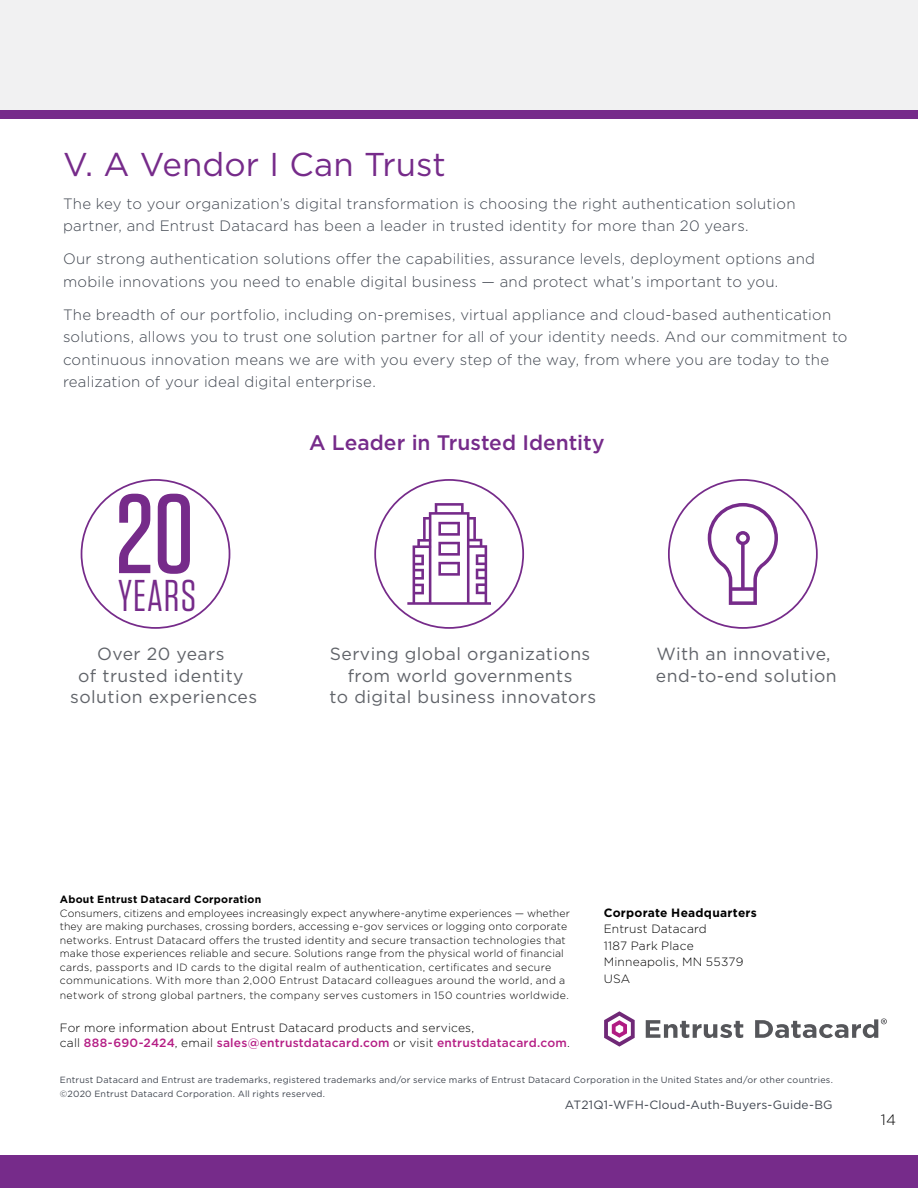
<style>
.page{position:relative;width:918px;height:1188px;background:#fff}
.page>*{position:absolute;margin:0;border:0;box-sizing:border-box;transform-origin:0 0}
.t1{font:500 112.5px "Tungsten";color:#762b8a}
.t2{font:44.4px "Tungsten";letter-spacing:.025em;color:#762b8a}
.t3{font:33.15px "Gotham";color:#762b8a}
.t4{font:500 21.15px "Gotham";color:#762b8a}
.t5{font:500 21px "Gotham";color:#762b8a}
.t6{font:17.55px/21.1px "Gotham";letter-spacing:.025em;color:#61646a;text-align:center}
.t7{font:300 15.15px/22.6px "Gotham";letter-spacing:.015em;color:#3f454f}
.t8{font:300 15.15px "Gotham";color:#000}
.Body{font:300 15px/22.5px "Gotham";letter-spacing:.015em;color:#3f454f}
.t9{font:300 15px "Gotham";color:#000}
.t10{font:300 12px/16.5px "Gotham";letter-spacing:.015em;color:#000}
.t11{font:12px "Gotham";letter-spacing:.015em;color:#3f454f}
.t12{font:700 12px "Gotham";letter-spacing:.02em;color:#000}
.t13{font:300 10.5px/13.5px "Gotham";letter-spacing:.02em;color:#000}
.t14{font:700 10.5px "Gotham";letter-spacing:.025em;color:#000}
.t15{font:9px/13.5px "Gotham";letter-spacing:.025em;color:#3f454f}
.s1{font-weight:500;color:#b51e85}
</style>
<div class="page">
<div style="left:0;top:78px;width:918px;height:40px;background:#762b8a"></div>
<div style="left:0;top:0;width:918px;height:110px;background:#f1f1f2"></div>
<div style="left:0;top:1155px;width:918px;height:33px;background:#762b8a"></div>
<svg style="left:646px;top:1020px;width:97px;height:18px"></svg>
<svg style="left:604px;top:1011px;width:31px;height:36px"></svg>
<svg style="left:755px;top:1018px;width:132px;height:20px"></svg>
<svg style="left:407px;top:503px;width:84px;height:102px"></svg>
<svg style="left:708px;top:503px;width:70px;height:102px"></svg>
<p class="t3" style="left:62px;top:142px;width:387px">V. A Vendor I Can Trust</p>
<p class="t7" style="left:62px;top:192px;width:739px">The key to your organization’s digital transformation is choosing the right authentication solution partner, and Entrust Datacard has been a leader in trusted identity for more than 20 years.</p>
<p class="t7" style="left:62px;top:247px;width:758px">Our strong authentication solutions offer the capabilities, assurance levels, deployment options and mobile innovations you need to enable digital business — and protect what’s important to you.</p>
<p class="t7" style="left:62px;top:303px;width:791px">The breadth of our portfolio, including on-premises, virtual appliance and cloud-based authentication solutions, allows you to trust one solution partner for all of your identity needs. And our commitment to continuous innovation means we are with you every step of the way, from where you are today to the realization of your ideal digital enterprise.</p>
<p class="Body" style="left:63px;top:192px;width:734px">The key to your organization’s digital transformation is choosing the right authentication solution partner, and Entrust Datacard has been a leader in trusted identity for more than 20 years.</p>
<p class="Body" style="left:63px;top:247px;width:754px">Our strong authentication solutions offer the capabilities, assurance levels, deployment options and mobile innovations you need to enable digital business — and protect what’s important to you.</p>
<p class="Body" style="left:63px;top:303px;width:786px">The breadth of our portfolio, including on-premises, virtual appliance and cloud-based authentication solutions, allows you to trust one solution partner for all of your identity needs. And our commitment to continuous innovation means we are with you every step of the way, from where you are today to the realization of your ideal digital enterprise.</p>
<p class="t5" style="left:309px;top:429px;width:297px">A Leader in Trusted Identity</p>
<p class="t4" style="left:310px;top:430px;width:299px">A Leader in Trusted Identity</p>
<p class="t1" style="left:116px;top:475px;width:80px">20</p>
<p class="t2" style="left:118px;top:573px;width:79px">YEARS</p>
<p class="t6" style="left:70px;top:643px;width:188px">Over 20 years<br>of trusted identity solution experiences</p>
<p class="t6" style="left:330px;top:643px;width:268px">Serving global organizations from world governments<br>to digital business innovators</p>
<p class="t6" style="left:656px;top:643px;width:182px;text-align:left">With an innovative, end-to-end solution</p>
<p class="t14" style="left:60px;top:892px;width:203px">About Entrust Datacard Corporation</p>
<p class="t13" style="left:60px;top:906px;width:512px">Consumers, citizens and employees increasingly expect anywhere-anytime experiences — whether they are making purchases, crossing borders, accessing e-gov services or logging onto corporate networks. Entrust Datacard offers the trusted identity and secure transaction technologies that make those experiences reliable and secure. Solutions range from the physical world of financial cards, passports and ID cards to the digital realm of authentication, certificates and secure communications. With more than 2,000 Entrust Datacard colleagues around the world, and a</p>
<p class="t13" style="left:60px;top:988px;width:511px">network of strong global partners, the company serves customers in 150 countries worldwide.</p>
<p class="t10" style="left:60px;top:1020px;width:512px;line-height:15px">For more information about Entrust Datacard products and services,<br>call <span class="s1">888-690-2424</span>, email <span class="s1">sales@entrustdatacard.com</span> or visit <span class="s1">entrustdatacard.com</span>.</p>
<p class="t12" style="left:604px;top:904px;width:155px">Corporate Headquarters</p>
<p class="t10" style="left:604px;top:920px;width:141px">Entrust Datacard<br>1187 Park Place<br>Minneapolis, MN 55379<br>USA</p>
<p class="t15" style="left:60px;top:1073px;width:775px">Entrust Datacard and Entrust are trademarks, registered trademarks and/or service marks of Entrust Datacard Corporation in the United States and/or other countries. ©2020 Entrust Datacard Corporation. All rights reserved.</p>
<p class="t11" style="left:565px;top:1097px;width:269px">AT21Q1-WFH-Cloud-Auth-Buyers-Guide-BG</p>
<p class="t9" style="left:881px;top:1110px;width:17px">14</p>
<p class="t8" style="left:885px;top:1116px;width:17px">14</p>
</div>
